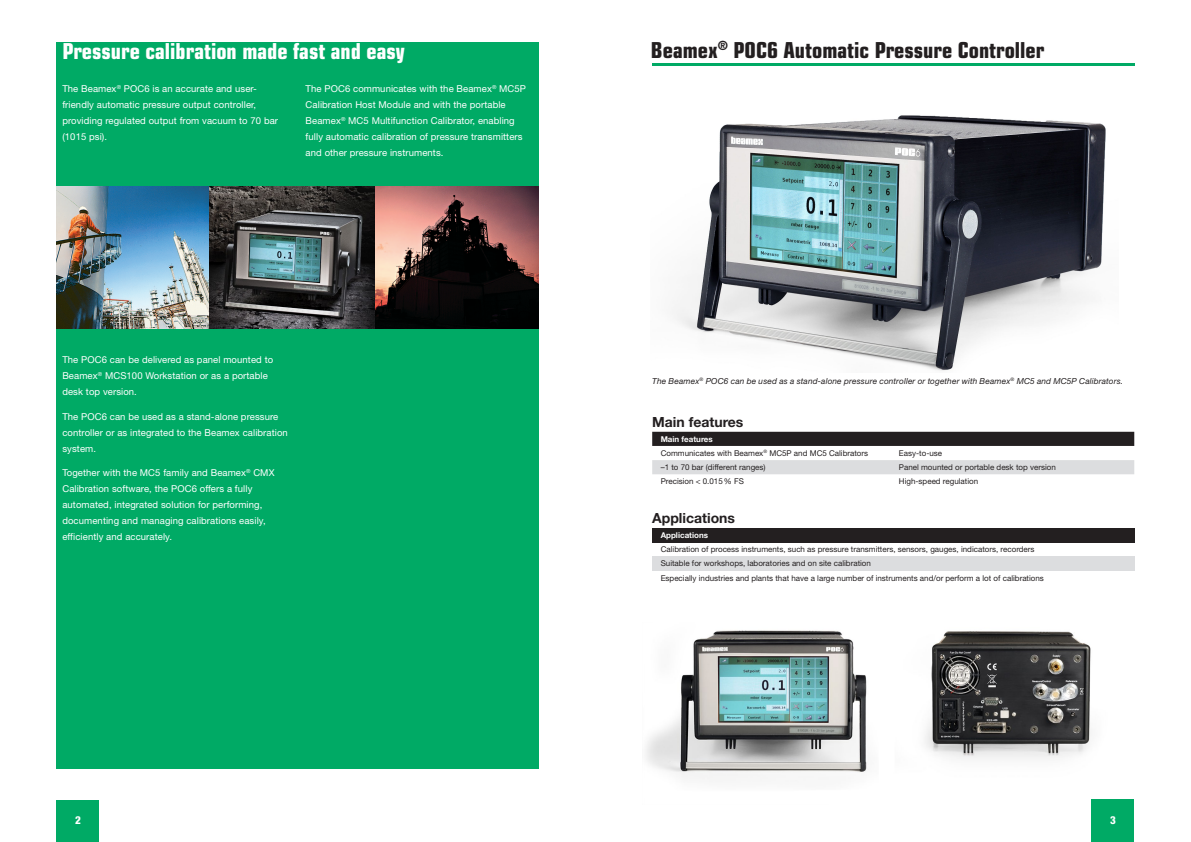
<style>
.page{position:relative;width:1191px;height:842px;background:#fff}
.page>*{position:absolute;margin:0;border:0;box-sizing:border-box;transform-origin:0 0}
.Header_-_Header_v1{font:700 condensed 22px "Eurostile LT Std";color:#231f20}
.Body_-_Header_v1_Whi{font:700 condensed 22px "Eurostile LT Std";color:#fff}
.Body_-_Header_v2{font:700 14px "Helvetica Neue LT Std";color:#231f20}
.Header_-_Header_v1-2{font:800 condensed 11px "Helvetica Neue LT Std";color:#fff}
.Body_v2_-_White{font:9.5px/16px "Helvetica Neue LT Std";letter-spacing:.01em;color:#fff}
.Body_v1{font:italic 8.3px "Helvetica Neue LT Std";letter-spacing:.015em;color:#231f20}
.Body_-_Table_v1{font:8px "Helvetica Neue LT Std";color:#231f20}
.Body_-_Table_v1-2{font:700 8px "Helvetica Neue LT Std";color:#fff}
</style>
<div class="page">
<div style="left:57px;top:799px;width:42px;height:43px;background:#00aa65"></div>
<img style="left:672px;top:115px;width:434px;height:256px">
<div style="left:57px;top:43px;width:482px;height:726px;background:#00aa65"></div>
<img style="left:57px;top:186px;width:482px;height:142px">
<hr style="left:652px;top:63px;width:482px;height:2px;background:#00aa65">
<svg style="left:652px;top:432px;width:482px;height:14px;background:#231f20"></svg>
<div style="left:652px;top:460px;width:482px;height:14px;background:#dcdddf"></div>
<div style="left:652px;top:528px;width:482px;height:14px;background:#231f20"></div>
<div style="left:652px;top:556px;width:482px;height:15px;background:#dcdddf"></div>
<img style="left:646px;top:630px;width:445px;height:149px">
<div style="left:1091px;top:799px;width:43px;height:43px;background:#00aa65"></div>
<p class="Body_-_Header_v1_Whi" style="left:62px;top:38px;width:344px">Pressure calibration made fast and easy</p>
<p class="Body_v2_-_White" style="left:62px;top:80px;width:217px">The Beamex<sup>®</sup> POC6 is an accurate and user&shy;friendly automatic pressure output controller, providing regulated output from vacuum to 70 bar (1015 psi).</p>
<p class="Body_v2_-_White" style="left:306px;top:80px;width:222px">The POC6 communicates with the Beamex<sup>®</sup> MC5P Calibration Host Module and with the portable Beamex<sup>®</sup> MC5 Multifunction Calibrator, enabling fully automatic calibration of pressure transmitters and other pressure instruments.</p>
<p class="Body_v2_-_White" style="left:62px;top:351px;width:212px">The POC6 can be delivered as panel mounted to<br>Beamex<sup>®</sup> MCS100 Workstation or as a portable desk top version.</p>
<p class="Body_v2_-_White" style="left:62px;top:408px;width:227px">The POC6 can be used as a stand-alone pressure controller or as integrated to the Beamex calibration system.</p>
<p class="Body_v2_-_White" style="left:62px;top:465px;width:214px">Together with the MC5 family and Beamex<sup>®</sup> CMX Calibration software, the POC6 offers a fully automated, integrated solution for performing, documenting and managing calibrations easily, efficiently and accurately.</p>
<p class="Header_-_Header_v1-2" style="left:75px;top:814px;width:7px">2</p>
<p class="Header_-_Header_v1" style="left:651px;top:36px;width:395px">Beamex<sup>®</sup> POC6 Automatic Pressure Controller</p>
<p class="Body_v1" style="left:652px;top:376px;width:472px">The Beamex<sup>®</sup> POC6 can be used as a stand-alone pressure controller or together with Beamex<sup>®</sup> MC5 and MC5P Calibrators.</p>
<p class="Body_-_Header_v2" style="left:652px;top:413px;width:93px">Main features</p>
<p class="Body_-_Table_v1-2" style="left:660px;top:434px;width:54px">Main features</p>
<p class="Body_-_Table_v1" style="left:660px;top:448px;width:209px">Communicates with Beamex<sup>®</sup> MC5P and MC5 Calibrators</p>
<p class="Body_-_Table_v1" style="left:899px;top:448px;width:45px">Easy-to-use</p>
<p class="Body_-_Table_v1" style="left:660px;top:462px;width:106px">–1 to 70 bar (different ranges)</p>
<p class="Body_-_Table_v1" style="left:899px;top:462px;width:158px">Panel mounted or portable desk top version</p>
<p class="Body_-_Table_v1" style="left:660px;top:477px;width:85px">Precision &lt; 0.015% FS</p>
<p class="Body_-_Table_v1" style="left:899px;top:477px;width:81px">High-speed regulation</p>
<p class="Body_-_Header_v2" style="left:652px;top:510px;width:84px">Applications</p>
<p class="Body_-_Table_v1-2" style="left:660px;top:530px;width:49px">Applications</p>
<p class="Body_-_Table_v1" style="left:660px;top:545px;width:375px">Calibration of process instruments, such as pressure transmitters, sensors, gauges, indicators, recorders</p>
<p class="Body_-_Table_v1" style="left:660px;top:559px;width:212px">Suitable for workshops, laboratories and on site calibration</p>
<p class="Body_-_Table_v1" style="left:660px;top:573px;width:385px">Especially industries and plants that have a large number of instruments and/or perform a lot of calibrations</p>
<p class="Header_-_Header_v1-2" style="left:1110px;top:814px;width:7px">3</p>
</div>
